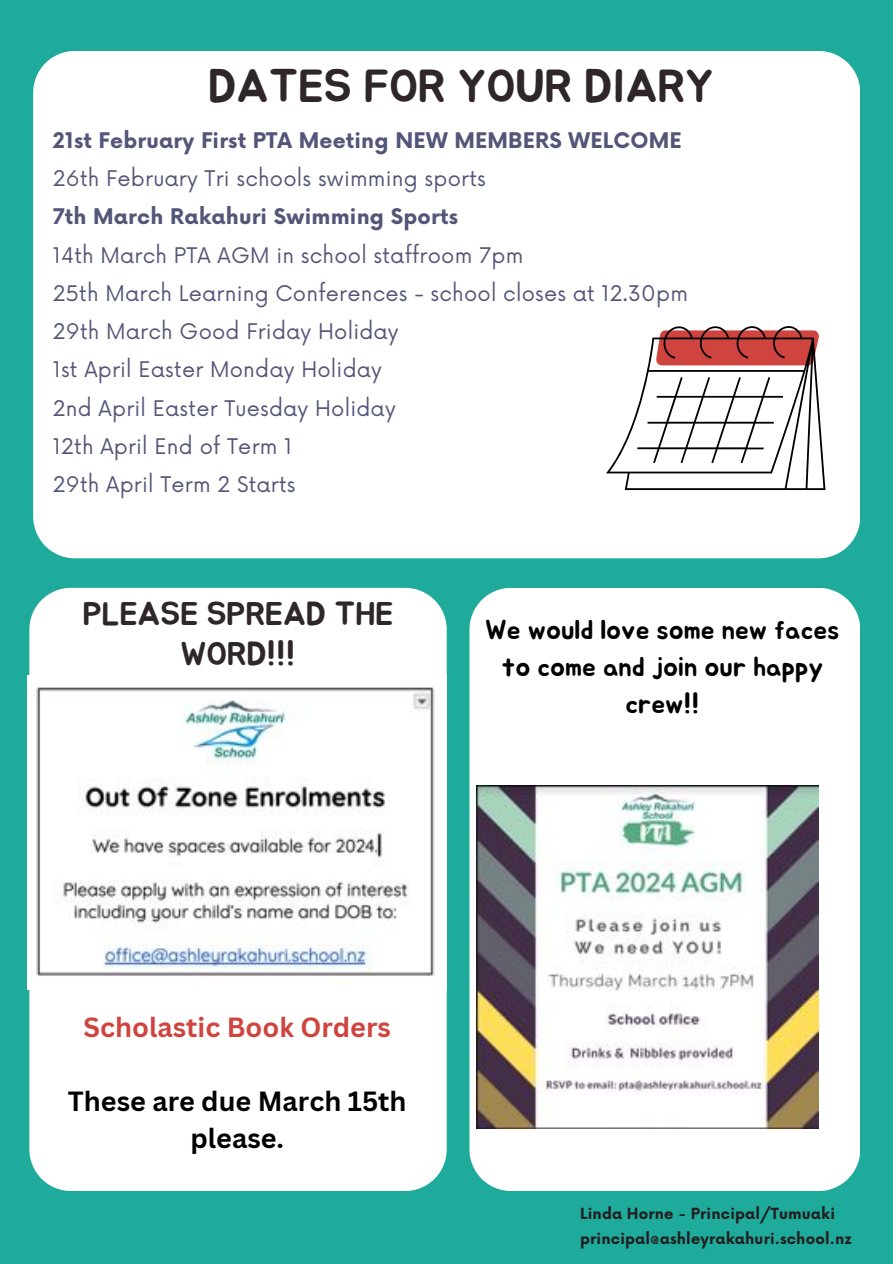
<style>
.page{position:relative;width:893px;height:1264px;background:#fff}
.page>*{position:absolute;margin:0;border:0;box-sizing:border-box;transform-origin:0 0}
.t1{font:46.2px "Jua";color:#2e2629}
.t2{font:32.7px/40.5px "Jua";color:#2e2629;text-align:center}
.t3{font:27.15px/37.2px "Jua";color:#000;text-align:center}
.t4{font:700 27px/37.2px "Canva Sans";color:#000;text-align:center}
.t5{font:700 27px "Canva Sans";color:#d0443f}
.t6{font:21px/38.2px "Now";letter-spacing:.01em;color:#545679}
.t7{font:700 21px "Now";letter-spacing:.01em;color:#545679}
.t8{font:700 15px/24.8px "Now";letter-spacing:.01em;color:#231f20}
</style>
<div class="page">
<div style="left:0;top:0;width:892px;height:1263px;background:#1fab9c"></div>
<div style="left:33px;top:51px;width:826px;height:507px;background:#fff"></div>
<div style="left:29px;top:588px;width:417px;height:602px;background:#fff"></div>
<div style="left:469px;top:588px;width:391px;height:602px;background:#fff"></div>
<svg style="left:606px;top:325px;width:219px;height:165px;background:#dac8c7"></svg>
<img style="left:28px;top:676px;width:418px;height:313px">
<img style="left:476px;top:785px;width:342px;height:343px">
<h1 class="t1" style="left:208px;top:65px;width:506px">DATES FOR YOUR DIARY</h1>
<p class="t7" style="left:53px;top:129px;width:630px">21st February First PTA Meeting NEW MEMBERS WELCOME</p>
<p class="t6" style="left:53px;top:160px;width:434px">26th February Tri schools swimming sports</p>
<p class="t7" style="left:53px;top:205px;width:406px">7th March Rakahuri Swimming Sports</p>
<p class="t6" style="left:53px;top:237px;width:636px">14th March PTA AGM in school staffroom 7pm<br>25th March Learning Conferences - school closes at 12.30pm 29th March Good Friday Holiday<br>1st April Easter Monday Holiday<br>2nd April Easter Tuesday Holiday<br>12th April End of Term 1<br>29th April Term 2 Starts</p>
<h2 class="t2" style="left:83px;top:595px;width:312px">PLEASE SPREAD THE<br>WORD!!!</h2>
<p class="t3" style="left:485px;top:612px;width:356px">We would love some new faces to come and join our happy crew!!</p>
<p class="t5" style="left:84px;top:1008px;width:309px">Scholastic Book Orders</p>
<p class="t4" style="left:68px;top:1082px;width:340px">These are due March 15th please.</p>
<p class="t8" style="left:580px;top:1202px;width:273px">Linda Horne - Principal/Tumuaki principal@ashleyrakahuri.school.nz</p>
</div>
